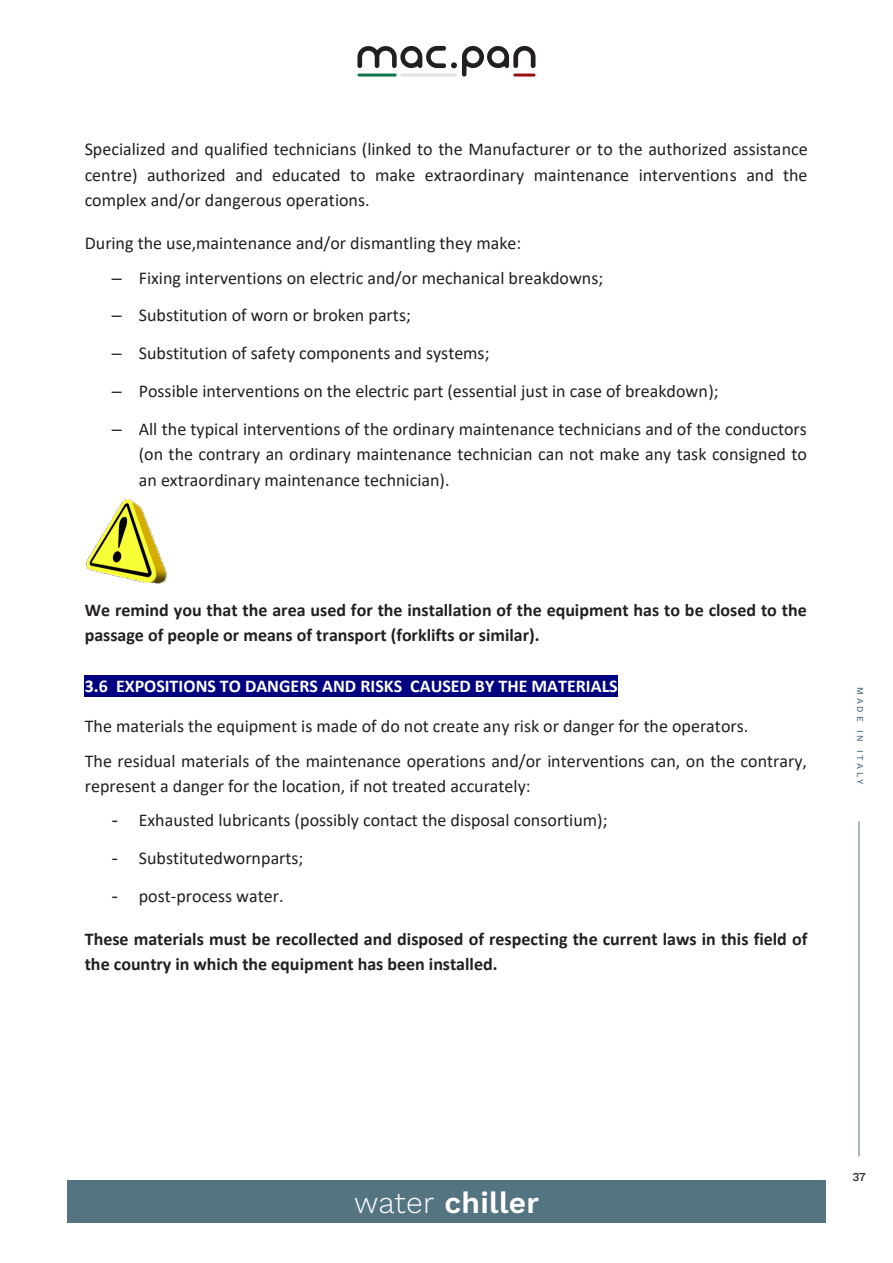
<style>
.page{position:relative;width:893px;height:1263px;background:#fff}
.page>*{position:absolute;margin:0;border:0;box-sizing:border-box;transform-origin:0 0}
.t1{font:600 30px "Work Sans";letter-spacing:.01em;color:#fff}
.t2{font:18px/25.3px "Calibri";color:#231f20;text-align:justify}
.t3{font:700 18px/25.2px "Calibri";color:#231f20}
.t4{font:700 18px "Calibri";color:#fff}
.t5{font:500 12px "Work Sans";color:#231f20}
.t6{font:500 9px "Work Sans";letter-spacing:.3em;color:#557482}
.s1{font-family:"Arial"}
.s2{font-weight:300}
</style>
<div class="page">
<div style="left:67px;top:1180px;width:759px;height:42px;background:#557482"></div>
<hr style="left:859px;top:821px;width:1px;height:335px;background:#557482">
<div style="left:85px;top:675px;width:533px;height:22px;background:#000080"></div>
<img style="left:86px;top:499px;width:81px;height:85px">
<svg style="left:357px;top:46px;width:178px;height:31px"></svg>
<hr style="left:513px;top:74px;width:22px;height:3px;background:#990f13;border-radius:2px">
<hr style="left:400px;top:74px;width:57px;height:3px;background:#e0e1e3;border-radius:2px">
<hr style="left:357px;top:74px;width:40px;height:3px;background:#107546;border-radius:2px">
<p class="t2" style="left:85px;top:136px;width:724px">Specialized and qualified technicians (linked to the Manufacturer or to the authorized assistance centre) authorized and educated to make extraordinary maintenance interventions and the complex and/or dangerous operations.</p>
<p class="t2" style="left:85px;top:230px;width:438px">During the use,maintenance and/or dismantling they make:</p>
<p class="t2" style="left:112px;top:264px;width:493px"><span class="s1">–</span> Fixing interventions on electric and/or mechanical breakdowns;</p>
<p class="t2" style="left:112px;top:302px;width:301px"><span class="s1">–</span> Substitution of worn or broken parts;</p>
<p class="t2" style="left:112px;top:340px;width:379px"><span class="s1">–</span> Substitution of safety components and systems;</p>
<p class="t2" style="left:112px;top:378px;width:608px"><span class="s1">–</span> Possible interventions on the electric part (essential just in case of breakdown);</p>
<p class="t2" style="left:139px;top:416px;width:670px;text-indent:-27px"><span class="s1">–</span> All the typical interventions of the ordinary maintenance technicians and of the conductors (on the contrary an ordinary maintenance technician can not make any task consigned to an extraordinary maintenance technician).</p>
<p class="t3" style="left:85px;top:597px;width:724px">We remind you that the area used for the installation of the equipment has to be closed to the passage of people or means of transport (forklifts or similar).</p>
<p class="t4" style="left:85px;top:673px;width:535px">3.6 EXPOSITIONS TO DANGERS AND RISKS CAUSED BY THE MATERIALS</p>
<p class="t2" style="left:85px;top:709px;width:724px;line-height:34.2px">The materials the equipment is made of do not create any risk or danger for the operators.<br>The residual materials of the maintenance operations and/or interventions can, on the contrary,</p>
<p class="t2" style="left:85px;top:773px;width:447px">represent a danger for the location, if not treated accurately:</p>
<p class="t2" style="left:112px;top:807px;width:497px"><span class="s1">-</span> Exhausted lubricants (possibly contact the disposal consortium);</p>
<p class="t2" style="left:112px;top:845px;width:193px"><span class="s1">-</span> Substitutedwornparts;</p>
<p class="t2" style="left:112px;top:883px;width:173px"><span class="s1">-</span> post-process water.</p>
<p class="t3" style="left:85px;top:926px;width:724px">These materials must be recollected and disposed of respecting the current laws in this field of the country in which the equipment has been installed.</p>
<p class="t6" style="left:867px;top:687px;width:98px;rotate:90deg">MADE IN ITALY</p>
<h1 class="t1" style="left:354px;top:1180px;width:187px"><span class="s2">water</span> chiller</h1>
<p class="t5" style="left:852px;top:1168px;width:15px">37</p>
</div>
